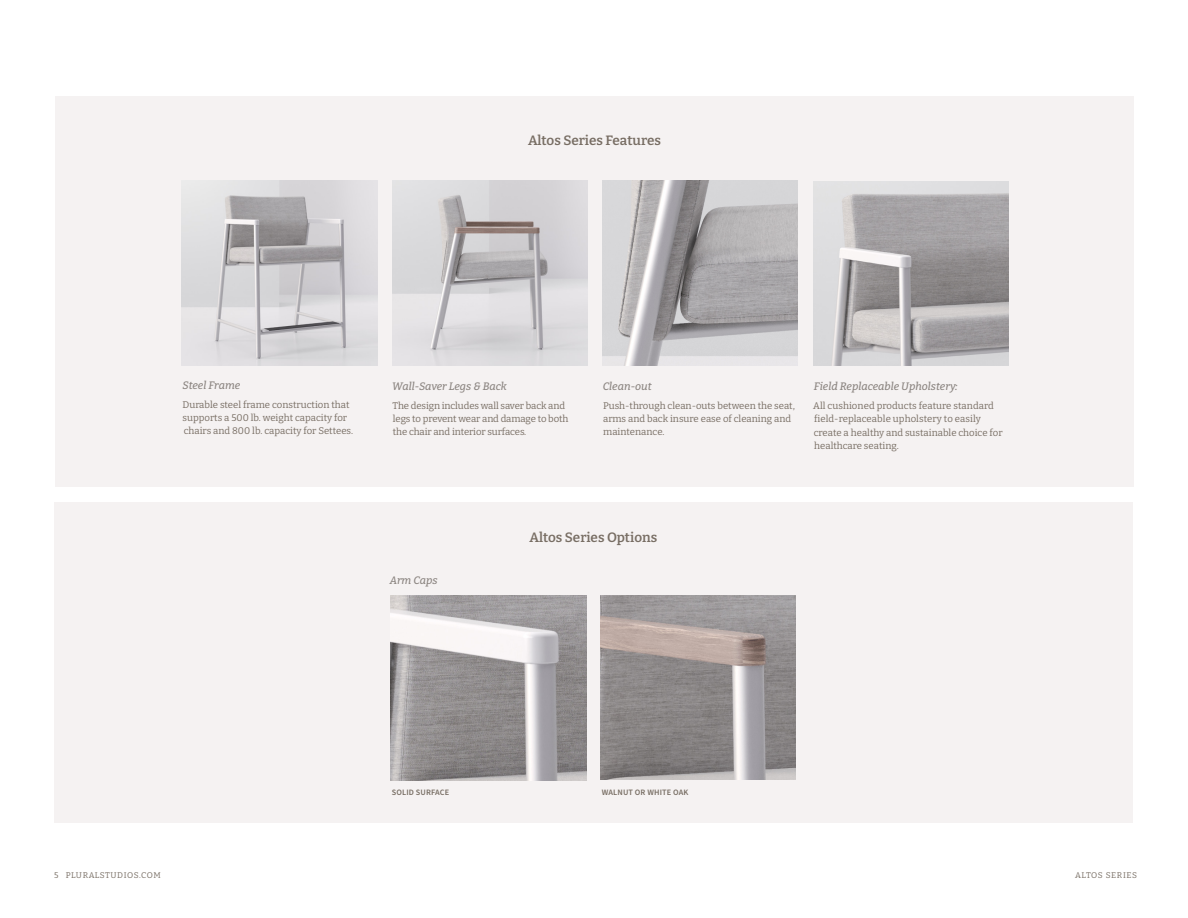
<style>
.page{position:relative;width:1188px;height:918px;background:#fff}
.page>*{position:absolute;margin:0;border:0;box-sizing:border-box;transform-origin:0 0}
.t1{font:600 13.5px "Bitter";color:#786e64}
.t2{font:italic 500 10.8px "Bitter";color:#8c8682}
.t3{font:9.6px/13.2px "Bitter";color:#786e64}
.t4{font:8.25px "Bitter";letter-spacing:.065em;color:#786e64}
.t5{font:600 8.25px "Source Sans Pro";letter-spacing:.015em;color:#786e64}
</style>
<div class="page">
<div style="left:55px;top:96px;width:1079px;height:391px;background:#f5f2f2"></div>
<img style="left:392px;top:181px;width:195px;height:185px">
<img style="left:813px;top:181px;width:195px;height:185px">
<img style="left:602px;top:181px;width:196px;height:185px">
<img style="left:182px;top:181px;width:196px;height:185px">
<div style="left:54px;top:502px;width:1079px;height:321px;background:#f5f2f2"></div>
<img style="left:600px;top:595px;width:196px;height:185px">
<img style="left:391px;top:596px;width:195px;height:184px">
<p class="t1" style="left:528px;top:131px;width:134px">Altos Series Features</p>
<p class="t2" style="left:182px;top:378px;width:59px">Steel Frame</p>
<p class="t3" style="left:183px;top:398px;width:172px">Durable steel frame construction that supports a 500 lb. weight capacity for chairs and 800 lb. capacity for Settees.</p>
<p class="t2" style="left:392px;top:379px;width:116px">Wall-Saver Legs &amp; Back</p>
<p class="t3" style="left:393px;top:399px;width:177px">The design includes wall saver back and legs to prevent wear and damage to both the chair and interior surfaces.</p>
<p class="t2" style="left:603px;top:379px;width:50px">Clean-out</p>
<p class="t3" style="left:603px;top:399px;width:193px">Push-through clean-outs between the seat, arms and back insure ease of cleaning and maintenance.</p>
<p class="t2" style="left:814px;top:379px;width:145px">Field Replaceable Upholstery:</p>
<p class="t3" style="left:813px;top:399px;width:191px">All cushioned products feature standard field-replaceable upholstery to easily create a healthy and sustainable choice for healthcare seating.</p>
<p class="t2" style="left:390px;top:574px;width:49px">Arm Caps</p>
<p class="t1" style="left:530px;top:528px;width:129px">Altos Series Options</p>
<p class="t5" style="left:392px;top:787px;width:59px">SOLID SURFACE</p>
<p class="t5" style="left:602px;top:787px;width:88px">WALNUT OR WHITE OAK</p>
<p class="t4" style="left:54px;top:870px;width:109px">5 PLURALSTUDIOS.COM</p>
<p class="t4" style="left:1075px;top:870px;width:64px">ALTOS SERIES</p>
</div>
